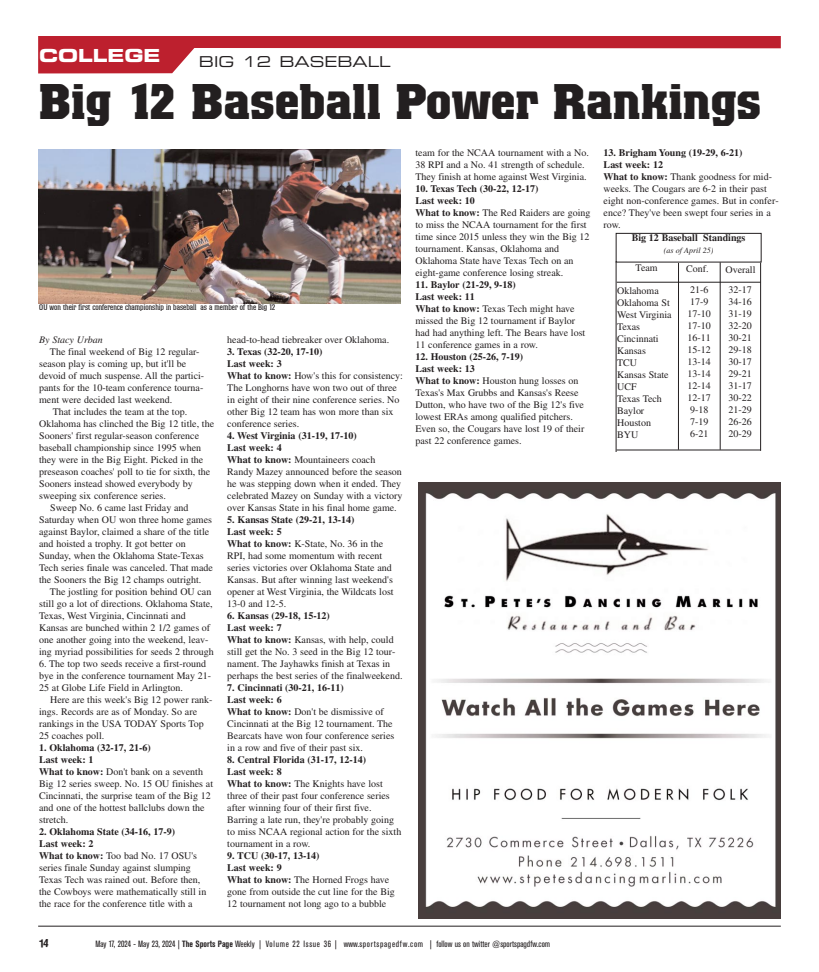
<style>
.page{position:relative;width:819px;height:972px;background:#fff}
.page>*{position:absolute;margin:0;border:0;box-sizing:border-box;transform-origin:0 0}
.t1{font:700 49.5px "Colossalis";color:#231f20}
.t2{font:18px "Eurostile Bold Extended Two";color:#fff}
.t3{font:15px "Eurostile Extended Two";color:#231f20}
.t4{font:11px "Dirtyhouse";color:#231f20}
.t5{font:10px/12px "Times";color:#231f20}
.t6{font:700 10px "Times";color:#231f20}
.t7{font:italic 10px "Times";color:#231f20}
.t8{font:condensed 9px "Akzidenz Grotesk BE";color:#231f20}
.t9{font:8px "Colossalis";color:#231f20}
.t10{font:italic 8px "Times";color:#231f20}
.s1{font-weight:700}
</style>
<div class="page">
<hr style="left:38px;top:926px;width:743px;height:1px;background:#231f20">
<svg style="left:38px;top:36px;width:743px;height:37px"></svg>
<img style="left:38px;top:150px;width:362px;height:154px">
<img style="left:418px;top:483px;width:363px;height:436px">
<svg style="left:618px;top:262px;width:143px;height:188px"></svg>
<div style="left:616px;top:233px;width:145px;height:29px;border:1px solid #231f20"></div>
<div style="left:619px;top:263px;width:55px;height:16px;background:#fff"></div>
<div style="left:682px;top:264px;width:31px;height:17px;background:#fff"></div>
<div style="left:723px;top:265px;width:35px;height:16px;background:#fff"></div>
<div style="left:616px;top:286px;width:62px;height:166px;background:#fff"></div>
<div style="left:682px;top:285px;width:34px;height:166px;background:#fff"></div>
<div style="left:723px;top:285px;width:35px;height:166px;background:#fff"></div>
<hr style="left:678px;top:263px;width:1px;height:187px;background:#231f20">
<hr style="left:720px;top:262px;width:1px;height:188px;background:#231f20">
<hr style="left:616px;top:261px;width:1px;height:191px;background:#231f20">
<hr style="left:760px;top:263px;width:1px;height:188px;background:#231f20">
<hr style="left:617px;top:282px;width:144px;height:1px;background:#231f20">
<div style="left:198px;top:55px;width:289px;height:19px;background:#fff"></div>
<hr style="left:616px;top:450px;width:144px;height:1px;background:#231f20">
<h2 class="t2" style="left:39px;top:49px;width:123px">COLLEGE</h2>
<h3 class="t3" style="left:199px;top:56px;width:193px">BIG 12 BASEBALL</h3>
<h1 class="t1" style="left:39px;top:84px;width:724px">Big 12 Baseball Power Rankings</h1>
<p class="t9" style="left:39px;top:305px;width:238px">OU won their first conference championship in baseball as a member of the Big 12</p>
<p class="t7" style="left:39px;top:336px;width:65px">By Stacy Urban</p>
<p class="t5" style="left:50px;top:346px;width:151px">The final weekend of Big 12 regular-</p>
<p class="t5" style="left:39px;top:358px;width:149px">season play is coming up, but it'll be</p>
<p class="t5" style="left:39px;top:370px;width:167px">devoid of much suspense. All the partici-</p>
<p class="t5" style="left:39px;top:382px;width:166px">pants for the 10-team conference tourna-</p>
<p class="t5" style="left:39px;top:394px;width:135px">ment were decided last weekend.</p>
<p class="t5" style="left:53px;top:406px;width:136px">That includes the team at the top.</p>
<p class="t5" style="left:39px;top:418px;width:177px">Oklahoma has clinched the Big 12 title, the</p>
<p class="t5" style="left:39px;top:430px;width:161px">Sooners' first regular-season conference</p>
<p class="t5" style="left:39px;top:442px;width:164px">baseball championship since 1995 when</p>
<p class="t5" style="left:39px;top:454px;width:166px">they were in the Big Eight. Picked in the</p>
<p class="t5" style="left:39px;top:466px;width:173px">preseason coaches' poll to tie for sixth, the</p>
<p class="t5" style="left:39px;top:478px;width:155px">Sooners instead showed everybody by</p>
<p class="t5" style="left:39px;top:490px;width:128px">sweeping six conference series.</p>
<p class="t5" style="left:50px;top:502px;width:140px">Sweep No. 6 came last Friday and</p>
<p class="t5" style="left:39px;top:514px;width:174px">Saturday when OU won three home games</p>
<p class="t5" style="left:39px;top:526px;width:172px">against Baylor, claimed a share of the title</p>
<p class="t5" style="left:39px;top:538px;width:148px">and hoisted a trophy. It got better on</p>
<p class="t5" style="left:39px;top:550px;width:166px">Sunday, when the Oklahoma State-Texas</p>
<p class="t5" style="left:39px;top:562px;width:175px">Tech series finale was canceled. That made</p>
<p class="t5" style="left:39px;top:574px;width:164px">the Sooners the Big 12 champs outright.</p>
<p class="t5" style="left:50px;top:586px;width:163px">The jostling for position behind OU can</p>
<p class="t5" style="left:39px;top:598px;width:175px">still go a lot of directions. Oklahoma State,</p>
<p class="t5" style="left:39px;top:610px;width:148px">Texas, West Virginia, Cincinnati and</p>
<p class="t5" style="left:39px;top:622px;width:173px">Kansas are bunched within 2 1/2 games of</p>
<p class="t5" style="left:39px;top:634px;width:171px">one another going into the weekend, leav-</p>
<p class="t5" style="left:39px;top:646px;width:176px">ing myriad possibilities for seeds 2 through</p>
<p class="t5" style="left:39px;top:658px;width:173px">6. The top two seeds receive a first-round bye in the conference tournament May 21-<br>25 at Globe Life Field in Arlington.</p>
<p class="t5" style="left:39px;top:694px;width:175px;text-indent:11px">Here are this week's Big 12 power rank&shy;ings. Records are as of Monday. So are rankings in the USA TODAY Sports Top<br>25 coaches poll.</p>
<p class="t5" style="left:39px;top:742px;width:175px"><span class="s1">1. Oklahoma (32-17, 21-6)<br>Last week: 1<br>What to know:</span> Don't bank on a seventh<br>Big 12 series sweep. No. 15 OU finishes at<br>Cincinnati, the surprise team of the Big 12 and one of the hottest ballclubs down the stretch.</p>
<p class="t5" style="left:39px;top:826px;width:169px"><span class="s1">2. Oklahoma State (34-16, 17-9)<br>Last week: 2<br>What to know:</span> Too bad No. 17 OSU's series finale Sunday against slumping Texas Tech was rained out. Before then, the Cowboys were mathematically still in the race for the conference title with a</p>
<p class="t5" style="left:227px;top:334px;width:163px">head-to-head tiebreaker over Oklahoma.</p>
<p class="t5" style="left:227px;top:346px;width:177px"><span class="s1">3. Texas (32-20, 17-10)<br>Last week: 3<br>What to know:</span> How's this for consistency:<br>The Longhorns have won two out of three in eight of their nine conference series. No other Big 12 team has won more than six conference series.</p>
<p class="t5" style="left:227px;top:430px;width:177px"><span class="s1">4. West Virginia (31-19, 17-10)<br>Last week: 4<br>What to know:</span> Mountaineers coach Randy Mazey announced before the season he was stepping down when it ended. They celebrated Mazey on Sunday with a victory over Kansas State in his final home game.</p>
<p class="t5" style="left:227px;top:514px;width:168px"><span class="s1">5. Kansas State (29-21, 13-14)<br>Last week: 5<br>What to know:</span> K-State, No. 36 in the<br>RPI, had some momentum with recent series victories over Oklahoma State and<br>Kansas. But after winning last weekend's opener at West Virginia, the Wildcats lost<br>13-0 and 12-5.</p>
<p class="t5" style="left:227px;top:610px;width:177px"><span class="s1">6. Kansas (29-18, 15-12)<br>Last week: 7<br>What to know:</span> Kansas, with help, could still get the No. 3 seed in the Big 12 tour&shy;nament. The Jayhawks finish at Texas in perhaps the best series of the finalweekend.</p>
<p class="t5" style="left:227px;top:682px;width:169px"><span class="s1">7. Cincinnati (30-21, 16-11)<br>Last week: 6<br>What to know:</span> Don't be dismissive of<br>Cincinnati at the Big 12 tournament. The<br>Bearcats have won four conference series in a row and five of their past six.</p>
<p class="t5" style="left:227px;top:754px;width:176px"><span class="s1">8. Central Florida (31-17, 12-14)<br>Last week: 8<br>What to know:</span> The Knights have lost three of their past four conference series after winning four of their first five.<br>Barring a late run, they're probably going to miss NCAA regional action for the sixth tournament in a row.</p>
<p class="t5" style="left:227px;top:850px;width:169px"><span class="s1">9. TCU (30-17, 13-14)<br>Last week: 9<br>What to know:</span> The Horned Frogs have gone from outside the cut line for the Big<br>12 tournament not long ago to a bubble</p>
<p class="t5" style="left:415px;top:148px;width:175px">team for the NCAA tournament with a No.<br>38 RPI and a No. 41 strength of schedule.<br>They finish at home against West Virginia.</p>
<p class="t5" style="left:415px;top:184px;width:177px"><span class="s1">10. Texas Tech (30-22, 12-17)<br>Last week: 10<br>What to know:</span> The Red Raiders are going to miss the NCAA tournament for the first time since 2015 unless they win the Big 12 tournament. Kansas, Oklahoma and Oklahoma State have Texas Tech on an eight-game conference losing streak.</p>
<p class="t5" style="left:415px;top:280px;width:171px"><span class="s1">11. Baylor (21-29, 9-18)<br>Last week: 11<br>What to know:</span> Texas Tech might have missed the Big 12 tournament if Baylor had had anything left. The Bears have lost<br>11 conference games in a row.</p>
<p class="t5" style="left:415px;top:352px;width:170px"><span class="s1">12. Houston (25-26, 7-19)<br>Last week: 13<br>What to know:</span> Houston hung losses on<br>Texas's Max Grubbs and Kansas's Reese<br>Dutton, who have two of the Big 12's five lowest ERAs among qualified pitchers.<br>Even so, the Cougars have lost 19 of their past 22 conference games.</p>
<p class="t4" style="left:39px;top:939px;width:11px">14</p>
<p class="t8" style="left:95px;top:940px;width:456px">May 17, 2024 - May 23, 2024 | <span class="s1">The Sports Page</span> Weekly | Volume 22 Issue 36 | www.sportspagedfw.com | follow us on twitter @sportspagdfw.com</p>
<p class="t5" style="left:604px;top:148px;width:177px"><span class="s1">13. Brigham Young (19-29, 6-21)<br>Last week: 12<br>What to know:</span> Thank goodness for mid&shy;weeks. The Cougars are 6-2 in their past eight non-conference games. But in confer&shy;ence? They've been swept four series in a row.</p>
<p class="t6" style="left:632px;top:234px;width:115px">Big 12 Baseball Standings</p>
<p class="t10" style="left:664px;top:248px;width:51px">(as of April 25)</p>
<p class="t5" style="left:636px;top:263px;width:24px">Team</p>
<p class="t5" style="left:686px;top:264px;width:24px">Conf.</p>
<p class="t5" style="left:726px;top:264px;width:31px">Overall</p>
<p class="t5" style="left:617px;top:285px;width:56px">Oklahoma<br>Oklahoma St<br>West Virginia<br>Texas<br>Cincinnati<br>Kansas<br>TCU<br>Kansas State<br>UCF<br>Texas Tech<br>Baylor<br>Houston<br>BYU</p>
<p class="t5" style="left:688px;top:284px;width:25px">21-6<br>17-9<br>17-10<br>17-10<br>16-11<br>15-12<br>13-14<br>13-14<br>12-14<br>12-17<br>9-18<br>7-19<br>6-21</p>
<p class="t5" style="left:729px;top:285px;width:25px;text-align:justify">32-17<br>34-16<br>31-19<br>32-20<br>30-21<br>29-18<br>30-17<br>29-21<br>31-17<br>30-22<br>21-29<br>26-26<br>20-29</p>
</div>
